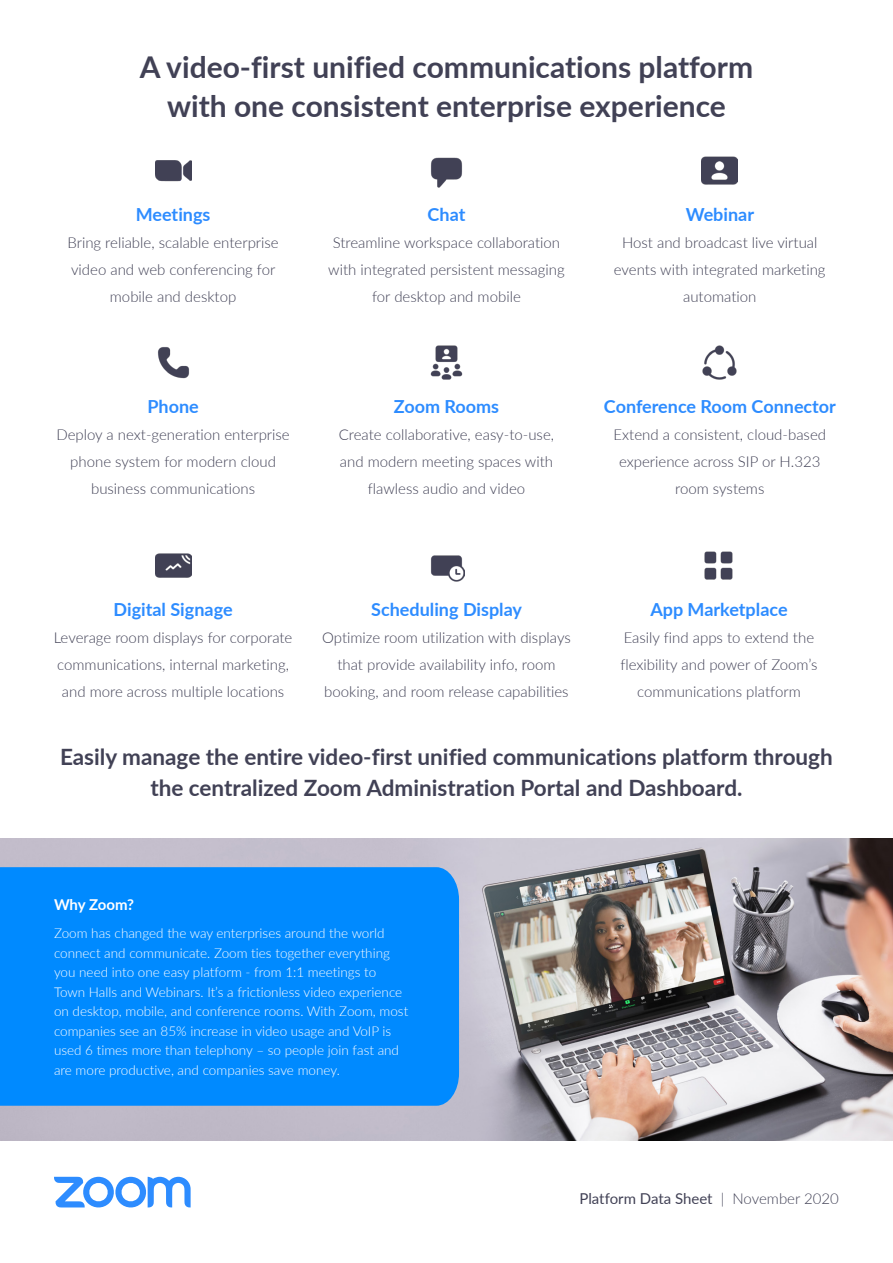
<style>
.page{position:relative;width:893px;height:1263px;background:#fff}
.page>*{position:absolute;margin:0;border:0;box-sizing:border-box;transform-origin:0 0}
.t1{font:700 30px/39px "Lato";color:#414155;text-align:center}
.t2{font:700 22.5px/31.5px "Lato";color:#414155;text-align:center}
.t3{font:700 18px "Lato";color:#2d8cff}
.t4{font:300 15px/27px "Lato";color:#414155;text-align:center}
.t5{font:15px "Lato";color:#414155}
.t6{font:700 15px "Lato";letter-spacing:-.01em;color:#fff}
.t7{font:300 13.5px/19.5px "Lato";color:#fff}
.s1{font-weight:300}
</style>
<div class="page">
<svg style="left:54px;top:1177px;width:137px;height:31px"></svg>
<img style="left:0;top:838px;width:893px;height:302px">
<div style="left:0;top:867px;width:459px;height:239px;background:#008aff"></div>
<img style="left:704px;top:551px;width:29px;height:29px">
<img style="left:430px;top:157px;width:33px;height:31px">
<img style="left:702px;top:345px;width:35px;height:35px">
<img style="left:155px;top:160px;width:36px;height:22px">
<img style="left:158px;top:347px;width:32px;height:32px">
<img style="left:702px;top:156px;width:36px;height:29px">
<img style="left:430px;top:345px;width:33px;height:35px">
<img style="left:430px;top:555px;width:34px;height:27px">
<img style="left:155px;top:553px;width:36px;height:25px">
<h1 class="t1" style="left:140px;top:46px;width:615px">A video-first unified communications platform with one consistent enterprise experience</h1>
<p class="t3" style="left:136px;top:201px;width:76px">Meetings</p>
<p class="t4" style="left:67px;top:228px;width:213px">Bring reliable, scalable enterprise video and web conferencing for mobile and desktop</p>
<p class="t3" style="left:147px;top:394px;width:53px">Phone</p>
<p class="t4" style="left:56px;top:421px;width:235px">Deploy a next-generation enterprise phone system for modern cloud business communications</p>
<p class="t3" style="left:428px;top:201px;width:39px">Chat</p>
<p class="t4" style="left:328px;top:228px;width:238px">Streamline workspace collaboration with integrated persistent messaging for desktop and mobile</p>
<p class="t3" style="left:394px;top:394px;width:107px">Zoom Rooms</p>
<p class="t4" style="left:339px;top:421px;width:217px">Create collaborative, easy-to-use, and modern meeting spaces with flawless audio and video</p>
<p class="t3" style="left:686px;top:201px;width:70px">Webinar</p>
<p class="t4" style="left:614px;top:228px;width:213px">Host and broadcast live virtual events with integrated marketing automation</p>
<p class="t3" style="left:604px;top:394px;width:234px">Conference Room Connector</p>
<p class="t4" style="left:613px;top:421px;width:214px">Extend a consistent, cloud-based experience across SIP or H.323 room systems</p>
<p class="t3" style="left:114px;top:596px;width:121px">Digital Signage</p>
<p class="t4" style="left:54px;top:624px;width:240px">Leverage room displays for corporate communications, internal marketing, and more across multiple locations</p>
<p class="t3" style="left:371px;top:596px;width:152px">Scheduling Display</p>
<p class="t4" style="left:322px;top:624px;width:250px">Optimize room utilization with displays that provide availability info, room booking, and room release capabilities</p>
<p class="t3" style="left:650px;top:596px;width:139px">App Marketplace</p>
<p class="t4" style="left:620px;top:624px;width:199px">Easily find apps to extend the flexibility and power of Zoom’s communications platform</p>
<h2 class="t2" style="left:60px;top:740px;width:774px">Easily manage the entire video-first unified communications platform through the centralized Zoom Administration Portal and Dashboard.</h2>
<p class="t6" style="left:54px;top:893px;width:82px">Why Zoom?</p>
<p class="t7" style="left:54px;top:923px;width:356px">Zoom has changed the way enterprises around the world connect and communicate. Zoom ties together everything you need into one easy platform - from 1:1 meetings to Town Halls and Webinars. It’s a frictionless video experience on desktop, mobile, and conference rooms. With Zoom, most companies see an 85% increase in video usage and VoIP is used 6 times more than telephony – so people join fast and are more productive, and companies save money.</p>
<p class="t5" style="left:579px;top:1187px;width:261px">Platform Data Sheet <span class="s1">| November 2020</span></p>
</div>
